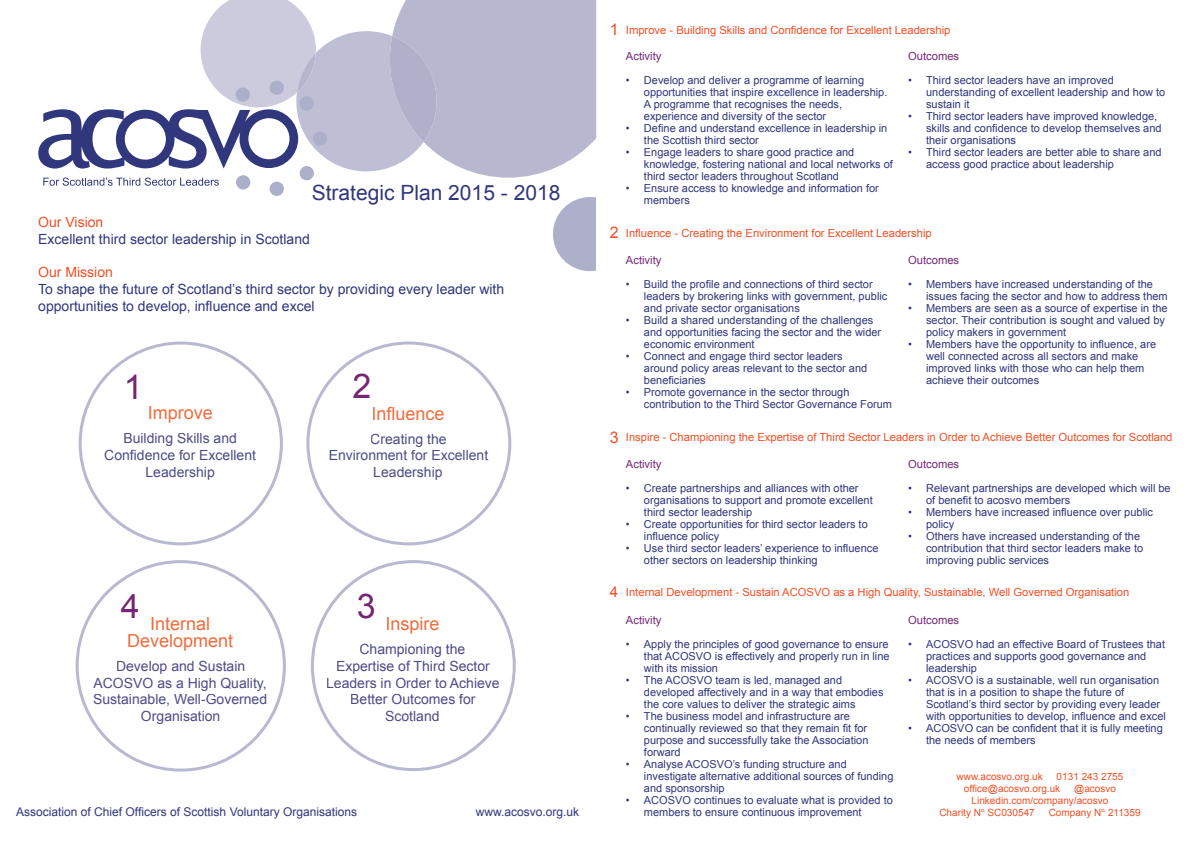
<style>
.page{position:relative;width:1191px;height:842px;background:#fff}
.page>*{position:absolute;margin:0;border:0;box-sizing:border-box;transform-origin:0 0}
.t1{font:34px "Arial";color:#752674}
.t2{font:21px "Arial";color:#2f367c}
.t3{font:18px/16.8px "Arial";color:#f26b3b;text-align:center}
.t4{font:16px "Arial";color:#f04f24}
.t5{font:15px "Arial";color:#f04f24}
.t6{font:14px/16.8px "Arial";color:#4c4b88;text-align:center}
.t7{font:14px/16.8px "Arial";color:#2f367c}
.t8{font:14px "Arial";color:#f04f24}
.t9{font:12px "Arial";color:#2f367c}
.t10{font:11.2px "Arial";color:#f04f24}
.t11{font:11.2px "Arial";color:#752674}
.t12{font:11px/12px "Arial";color:#2f367c}
.t13{font:10px/12px "Arial";color:#f04f24}
</style>
<div class="page">
<svg style="left:553px;top:197px;width:43px;height:74px"></svg>
<div style="left:270px;top:182px;width:14px;height:14px;background:#acafca;border-radius:50%"></div>
<div style="left:236px;top:175px;width:14px;height:14px;background:#acafca;border-radius:50%"></div>
<svg style="left:38px;top:0;width:558px;height:186px"></svg>
<svg style="left:79px;top:342px;width:204px;height:203px"></svg>
<svg style="left:306px;top:342px;width:205px;height:203px"></svg>
<svg style="left:311px;top:560px;width:205px;height:211px"></svg>
<svg style="left:76px;top:560px;width:210px;height:211px"></svg>
<h2 class="t2" style="left:312px;top:178px;width:250px">Strategic Plan 2015 - 2018</h2>
<p class="t8" style="left:38px;top:213px;width:67px">Our Vision</p>
<p class="t7" style="left:38px;top:231px;width:273px">Excellent third sector leadership in Scotland</p>
<p class="t8" style="left:38px;top:263px;width:76px">Our Mission</p>
<p class="t7" style="left:38px;top:281px;width:467px">To shape the future of Scotland’s third sector by providing every leader with opportunities to develop, influence and excel</p>
<h1 class="t1" style="left:124px;top:364px;width:20px">1</h1>
<h1 class="t1" style="left:352px;top:364px;width:20px">2</h1>
<h3 class="t3" style="left:148px;top:404px;width:67px">Improve</h3>
<p class="t6" style="left:104px;top:430px;width:153px">Building Skills and<br>Confidence for Excellent<br>Leadership</p>
<h3 class="t3" style="left:371px;top:405px;width:75px">Influence</h3>
<p class="t6" style="left:329px;top:430px;width:161px">Creating the<br>Environment for Excellent<br>Leadership</p>
<h1 class="t1" style="left:121px;top:584px;width:20px">4</h1>
<h1 class="t1" style="left:357px;top:584px;width:20px">3</h1>
<h3 class="t3" style="left:127px;top:615px;width:108px">Internal<br>Development</h3>
<p class="t6" style="left:93px;top:657px;width:176px">Develop and Sustain<br>ACOSVO as a High Quality,<br>Sustainable, Well-Governed<br>Organisation</p>
<h3 class="t3" style="left:385px;top:615px;width:56px">Inspire</h3>
<p class="t6" style="left:326px;top:641px;width:175px">Championing the<br>Expertise of Third Sector<br>Leaders in Order to Achieve<br>Better Outcomes for<br>Scotland</p>
<p class="t9" style="left:16px;top:804px;width:342px">Association of Chief Officers of Scottish Voluntary Organisations</p>
<p class="t9" style="left:476px;top:804px;width:105px">www.acosvo.org.uk</p>
<h3 class="t4" style="left:609px;top:19px;width:10px">1</h3>
<p class="t10" style="left:626px;top:22px;width:326px">Improve - Building Skills and Confidence for Excellent Leadership</p>
<p class="t11" style="left:626px;top:49px;width:37px">Activity</p>
<p class="t12" style="left:644px;top:74px;width:245px;text-indent:-18px">• Develop and deliver a programme of learning opportunities that inspire excellence in leadership.<br>A programme that recognises the needs, experience and diversity of the sector</p>
<p class="t12" style="left:644px;top:122px;width:245px;text-indent:-18px">• Define and understand excellence in leadership in the Scottish third sector</p>
<p class="t12" style="left:644px;top:146px;width:250px;text-indent:-18px">• Engage leaders to share good practice and knowledge, fostering national and local networks of third sector leaders throughout Scotland</p>
<p class="t12" style="left:644px;top:182px;width:236px;text-indent:-18px">• Ensure access to knowledge and information for members</p>
<p class="t11" style="left:908px;top:49px;width:53px">Outcomes</p>
<p class="t12" style="left:926px;top:74px;width:241px;text-indent:-18px">• Third sector leaders have an improved understanding of excellent leadership and how to sustain it</p>
<p class="t12" style="left:926px;top:110px;width:237px;text-indent:-18px">• Third sector leaders have improved knowledge, skills and confidence to develop themselves and their organisations</p>
<p class="t12" style="left:926px;top:146px;width:237px;text-indent:-18px">• Third sector leaders are better able to share and access good practice about leadership</p>
<h3 class="t4" style="left:609px;top:222px;width:10px">2</h3>
<p class="t10" style="left:626px;top:226px;width:307px">Influence - Creating the Environment for Excellent Leadership</p>
<p class="t11" style="left:626px;top:253px;width:37px">Activity</p>
<p class="t12" style="left:644px;top:278px;width:245px;text-indent:-18px">• Build the profile and connections of third sector leaders by brokering links with government, public and private sector organisations</p>
<p class="t12" style="left:644px;top:314px;width:239px;text-indent:-18px">• Build a shared understanding of the challenges and opportunities facing the sector and the wider economic environment</p>
<p class="t12" style="left:644px;top:350px;width:225px;text-indent:-18px">• Connect and engage third sector leaders around policy areas relevant to the sector and beneficiaries</p>
<p class="t12" style="left:644px;top:386px;width:250px;text-indent:-18px">• Promote governance in the sector through contribution to the Third Sector Governance Forum</p>
<p class="t11" style="left:908px;top:253px;width:53px">Outcomes</p>
<p class="t12" style="left:926px;top:278px;width:243px;text-indent:-18px">• Members have increased understanding of the issues facing the sector and how to address them</p>
<p class="t12" style="left:926px;top:302px;width:243px;text-indent:-18px">• Members are seen as a source of expertise in the sector. Their contribution is sought and valued by policy makers in government</p>
<p class="t12" style="left:926px;top:338px;width:231px;text-indent:-18px">• Members have the opportunity to influence, are well connected across all sectors and make improved links with those who can help them achieve their outcomes</p>
<h3 class="t4" style="left:609px;top:426px;width:10px">3</h3>
<h3 class="t5" style="left:609px;top:582px;width:10px">4</h3>
<p class="t10" style="left:626px;top:430px;width:548px">Inspire - Championing the Expertise of Third Sector Leaders in Order to Achieve Better Outcomes for Scotland</p>
<p class="t11" style="left:626px;top:457px;width:37px">Activity</p>
<p class="t12" style="left:644px;top:482px;width:230px;text-indent:-18px">• Create partnerships and alliances with other organisations to support and promote excellent third sector leadership</p>
<p class="t12" style="left:644px;top:518px;width:225px;text-indent:-18px">• Create opportunities for third sector leaders to influence policy</p>
<p class="t12" style="left:644px;top:542px;width:236px;text-indent:-18px">• Use third sector leaders’ experience to influence other sectors on leadership thinking</p>
<p class="t11" style="left:908px;top:457px;width:53px">Outcomes</p>
<p class="t12" style="left:926px;top:482px;width:246px;text-indent:-18px">• Relevant partnerships are developed which will be of benefit to acosvo members</p>
<p class="t12" style="left:926px;top:506px;width:228px;text-indent:-18px">• Members have increased influence over public policy</p>
<p class="t12" style="left:926px;top:530px;width:219px;text-indent:-18px">• Others have increased understanding of the contribution that third sector leaders make to improving public services</p>
<p class="t10" style="left:626px;top:585px;width:505px">Internal Development - Sustain ACOSVO as a High Quality, Sustainable, Well Governed Organisation</p>
<p class="t11" style="left:626px;top:613px;width:37px">Activity</p>
<p class="t12" style="left:644px;top:638px;width:247px;text-align:justify;text-indent:-18px">• Apply the principles of good governance to ensure that ACOSVO is effectively and properly run in line with its mission</p>
<p class="t12" style="left:644px;top:674px;width:241px;text-indent:-18px">• The ACOSVO team is led, managed and developed affectively and in a way that embodies the core values to deliver the strategic aims</p>
<p class="t12" style="left:644px;top:710px;width:226px;text-indent:-18px">• The business model and infrastructure are continually reviewed so that they remain fit for purpose and successfully take the Association forward</p>
<p class="t12" style="left:644px;top:758px;width:251px;text-indent:-18px">• Analyse ACOSVO’s funding structure and investigate alternative additional sources of funding and sponsorship</p>
<p class="t12" style="left:644px;top:794px;width:250px;text-indent:-18px">• ACOSVO continues to evaluate what is provided to members to ensure continuous improvement</p>
<p class="t11" style="left:908px;top:613px;width:53px">Outcomes</p>
<p class="t12" style="left:926px;top:638px;width:240px;text-indent:-18px">• ACOSVO had an effective Board of Trustees that practices and supports good governance and leadership</p>
<p class="t12" style="left:926px;top:674px;width:241px;text-indent:-18px">• ACOSVO is a sustainable, well run organisation that is in a position to shape the future of Scotland’s third sector by providing every leader with opportunities to develop, influence and excel</p>
<p class="t12" style="left:926px;top:722px;width:238px;text-indent:-18px">• ACOSVO can be confident that it is fully meeting the needs of members</p>
<p class="t13" style="left:964px;top:770px;width:161px;text-indent:93px">0131 243 2755 office@acosvo.org.uk</p>
<p class="t13" style="left:956px;top:770px;width:88px">www.acosvo.org.uk</p>
<p class="t13" style="left:1074px;top:782px;width:43px">@acosvo</p>
<p class="t13" style="left:971px;top:794px;width:138px">Linkedin.com/company/acosvo</p>
<p class="t13" style="left:939px;top:806px;width:97px">Charity N<sup>o.</sup> SC030547</p>
<p class="t13" style="left:1048px;top:806px;width:93px">Company N<sup>o.</sup> 211359</p>
</div>
